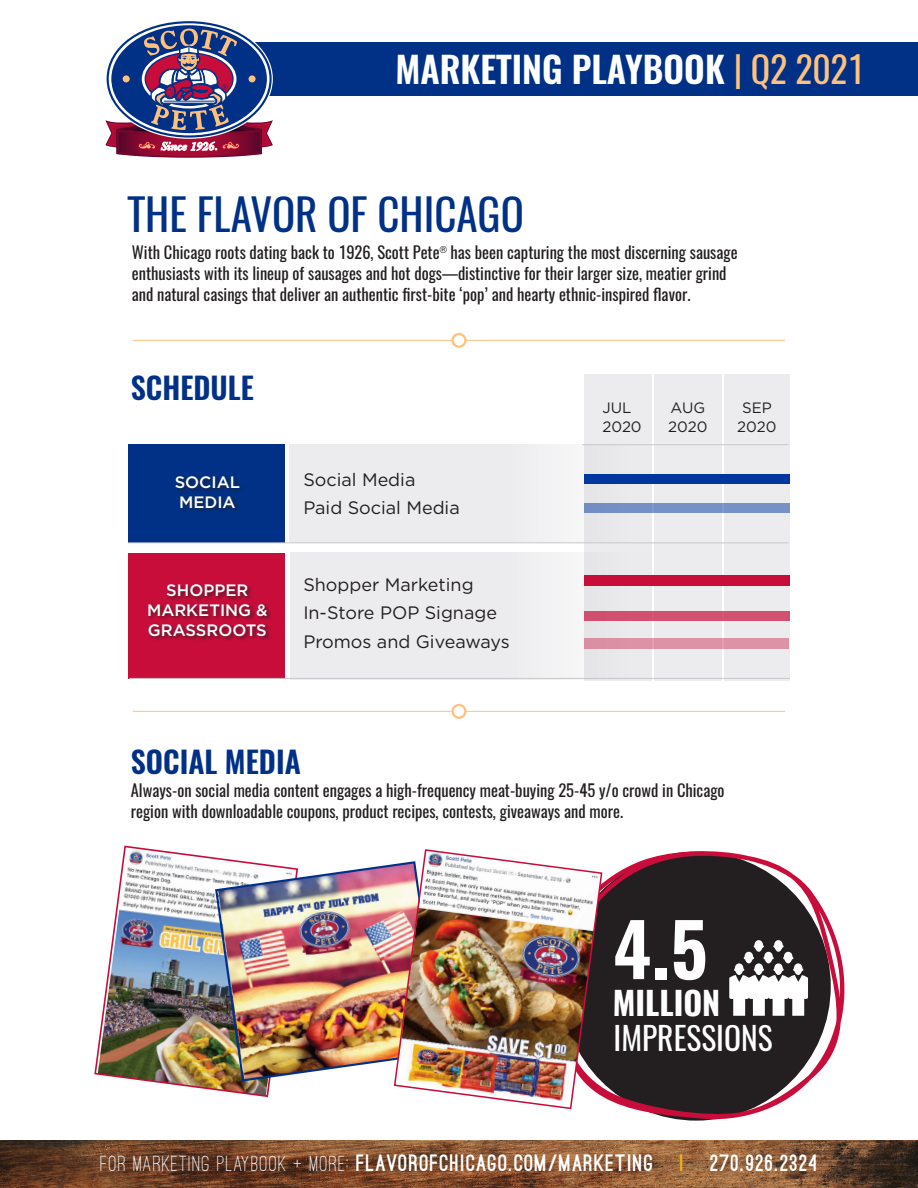
<style>
.page{position:relative;width:918px;height:1188px;background:#fff}
.page>*{position:absolute;margin:0;border:0;box-sizing:border-box;transform-origin:0 0}
.t1{font:700 72.9px "Oswald";color:#fff}
.t2{font:43.05px "Oswald";color:#003186}
.t3{font:600 36px "Oswald";color:#fff}
.t4{font:700 32.25px "Oswald";color:#fff}
.t5{font:31.5px "Oswald";color:#fff}
.t6{font:600 30px "Oswald";color:#003186}
.t7{font:900 22.5px "Ostrich Sans";letter-spacing:.06em;color:#fff}
.t8{font:18px "Gotham";color:#231f20}
.t9{font:16.5px/21px "Oswald";color:#231f20}
.t10{font:500 16.5px/19.8px "Gotham";color:#fff}
.t11{font:15px "Gotham";color:#231f20}
.s1{font-weight:400;color:#ffc17c}
.s2{font-weight:500}
.s3{color:#edb419}
</style>
<div class="page">
<img style="left:0;top:1141px;width:918px;height:47px">
<svg style="left:603px;top:851px;width:242px;height:269px;fill:#231f20"></svg>
<div style="left:251px;top:42px;width:667px;height:54px;background:#003186"></div>
<img style="left:94px;top:845px;width:176px;height:253px">
<img style="left:214px;top:860px;width:179px;height:223px">
<hr style="left:133px;top:340px;width:652px;height:1px;background:#ffc17c">
<hr style="left:133px;top:711px;width:652px;height:1px;background:#ffc17c">
<div style="left:453px;top:334px;width:12px;height:13px;background:#fff;border-radius:50%"></div>
<div style="left:452px;top:333px;width:14px;height:15px;border:2px solid #ffc17c;border-radius:50%"></div>
<div style="left:453px;top:705px;width:12px;height:13px;background:#fff;border-radius:50%"></div>
<div style="left:452px;top:704px;width:14px;height:15px;border:2px solid #ffc17c;border-radius:50%"></div>
<svg style="left:729px;top:940px;width:79px;height:76px"></svg>
<svg style="left:105px;top:21px;width:168px;height:137px"></svg>
<img style="left:393px;top:849px;width:210px;height:261px">
<div style="left:724px;top:374px;width:66px;height:306px;background:#ececee"></div>
<div style="left:654px;top:374px;width:68px;height:306px;background:#ececee"></div>
<div style="left:584px;top:374px;width:68px;height:306px;background:#ececee"></div>
<div style="left:291px;top:552px;width:363px;height:128px;background:#ececee"></div>
<div style="left:290px;top:445px;width:364px;height:98px;background:#ececee"></div>
<div style="left:128px;top:553px;width:157px;height:126px;background:#c80d3a"></div>
<div style="left:128px;top:445px;width:157px;height:98px;background:#003186"></div>
<div style="left:584px;top:474px;width:206px;height:10px;background:#0036a0"></div>
<div style="left:584px;top:503px;width:206px;height:10px;background:#7691c7"></div>
<div style="left:584px;top:639px;width:205px;height:10px;background:#dd93a6"></div>
<div style="left:585px;top:575px;width:205px;height:11px;background:#c80d3a"></div>
<hr style="left:582px;top:444px;width:206px;height:1px;background:#c7c8ca">
<hr style="left:129px;top:678px;width:661px;height:1px;background:#c7c8ca">
<hr style="left:128px;top:542px;width:660px;height:1px;background:#c7c8ca">
<div style="left:147px;top:583px;width:125px;height:59px;background:#231f20;opacity:.7"></div>
<div style="left:174px;top:475px;width:71px;height:38px;background:#231f20;opacity:.7"></div>
<div style="left:584px;top:611px;width:206px;height:10px;background:#d25070"></div>
<p class="t3" style="left:395px;top:45px;width:471px">MARKETING PLAYBOOK <span class="s1">| Q2 2021</span></p>
<p class="t2" style="left:128px;top:176px;width:397px">THE FLAVOR OF CHICAGO</p>
<p class="t9" style="left:132px;top:240px;width:607px">With Chicago roots dating back to 1926, Scott Pete<sup>®</sup> has been capturing the most discerning sausage enthusiasts with its lineup of sausages and hot dogs—distinctive for their larger size, meatier grind and natural casings that deliver an authentic first-bite ‘pop’ and hearty ethnic-inspired flavor.</p>
<p class="t6" style="left:131px;top:367px;width:125px">SCHEDULE</p>
<p class="t10" style="left:175px;top:472px;width:67px">SOCIAL<br>MEDIA</p>
<p class="t10" style="left:166px;top:580px;width:84px">SHOPPER</p>
<p class="t10" style="left:147px;top:600px;width:122px">MARKETING &amp;</p>
<p class="t10" style="left:148px;top:620px;width:121px">GRASSROOTS</p>
<p class="t8" style="left:303px;top:470px;width:114px">Social Media</p>
<p class="t8" style="left:303px;top:498px;width:158px">Paid Social Media</p>
<p class="t8" style="left:303px;top:574px;width:172px">Shopper Marketing</p>
<p class="t8" style="left:303px;top:603px;width:195px">In-Store POP Signage</p>
<p class="t8" style="left:303px;top:631px;width:208px">Promos and Giveaways</p>
<p class="t6" style="left:131px;top:741px;width:172px">SOCIAL MEDIA</p>
<p class="t11" style="left:602px;top:399px;width:30px">JUL</p>
<p class="t11" style="left:671px;top:399px;width:36px">AUG</p>
<p class="t11" style="left:742px;top:399px;width:31px">SEP</p>
<p class="t11" style="left:602px;top:419px;width:41px">2020</p>
<p class="t11" style="left:668px;top:419px;width:41px">2020</p>
<p class="t11" style="left:737px;top:419px;width:41px">2020</p>
<p class="t9" style="left:131px;top:778px;width:595px">Always-on social media content engages a high-frequency meat-buying 25-45 y/o crowd in Chicago region with downloadable coupons, product recipes, contests, giveaways and more.</p>
<p class="t1" style="left:613px;top:911px;width:97px">4.5</p>
<p class="t4" style="left:613px;top:986px;width:109px">MILLION</p>
<p class="t5" style="left:614px;top:1010px;width:161px">IMPRESSIONS</p>
<p class="t7" style="left:101px;top:1154px;width:718px"><span class="s2">FOR MARKETING PLAYBOOK + MORE:</span> FLAVOROFCHICAGO.COM/MARKETING <span class="s3">|</span> 270.926.2324</p>
</div>
